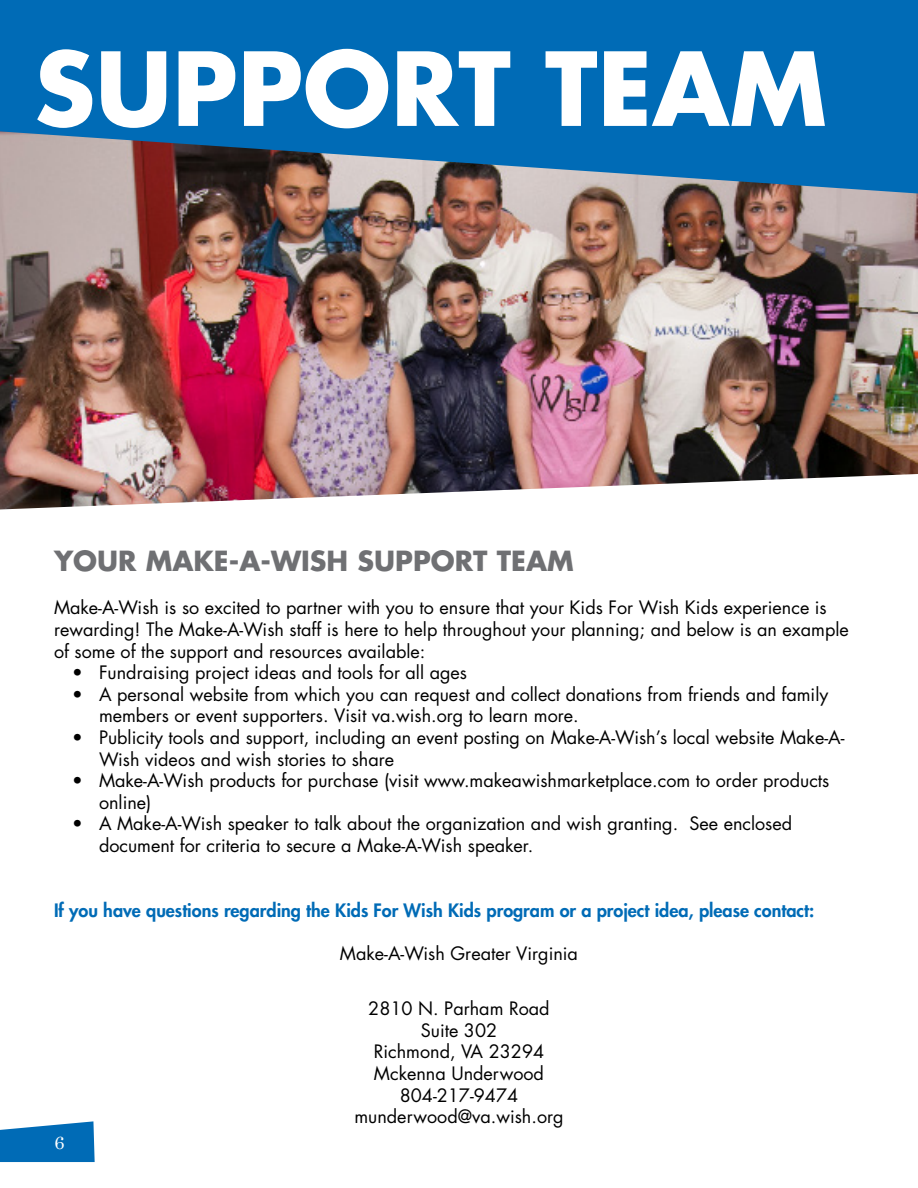
<style>
.page{position:relative;width:918px;height:1188px;background:#fff}
.page>*{position:absolute;margin:0;border:0;box-sizing:border-box;transform-origin:0 0}
.t1{font:700 99px "Futura Std";color:#fff}
.t2{font:700 27px "Futura Std";color:#6f7073}
.t3{font:18px/21.6px "Futura Std";color:#000}
.t4{font:800 18px "Futura Std";color:#006bb6}
.t5{font:18px "Century Schoolbook";color:#fff}
</style>
<div class="page">
<svg style="left:0;top:1121px;width:95px;height:41px;background:#1f7dbe"></svg>
<img style="left:0;top:194px;width:918px;height:315px">
<svg style="left:0;top:0;width:918px;height:194px;background:#186eac"></svg>
<h1 class="t1" style="left:34px;top:23px;width:794px">SUPPORT TEAM</h1>
<h2 class="t2" style="left:54px;top:543px;width:521px">YOUR MAKE-A-WISH SUPPORT TEAM</h2>
<p class="t3" style="left:54px;top:597px;width:796px">Make-A-Wish is so excited to partner with you to ensure that your Kids For Wish Kids experience is rewarding! The Make-A-Wish staff is here to help throughout your planning; and below is an example of some of the support and resources available:</p>
<p class="t3" style="left:72px;top:662px;width:397px">• Fundraising project ideas and tools for all ages</p>
<p class="t3" style="left:99px;top:684px;width:731px;text-indent:-27px">• A personal website from which you can request and collect donations from friends and family members or event supporters. Visit va.wish.org to learn more.</p>
<p class="t3" style="left:99px;top:727px;width:747px;text-indent:-27px">• Publicity tools and support, including an event posting on Make-A-Wish’s local website Make-A-<br>Wish videos and wish stories to share</p>
<p class="t3" style="left:99px;top:770px;width:732px;text-indent:-27px">• Make-A-Wish products for purchase (visit www.makeawishmarketplace.com to order products online)</p>
<p class="t3" style="left:99px;top:813px;width:695px;text-indent:-27px">• A Make-A-Wish speaker to talk about the organization and wish granting. See enclosed document for criteria to secure a Make-A-Wish speaker.</p>
<p class="t4" style="left:54px;top:899px;width:762px">If you have questions regarding the Kids For Wish Kids program or a project idea, please contact:</p>
<p class="t3" style="left:340px;top:943px;width:240px">Make-A-Wish Greater Virginia</p>
<p class="t3" style="left:354px;top:998px;width:211px;text-align:center">2810 N. Parham Road<br>Suite 302<br>Richmond, VA 23294<br>Mckenna Underwood<br>804-217-9474 munderwood@va.wish.org</p>
<p class="t5" style="left:55px;top:1127px;width:12px">6</p>
</div>
